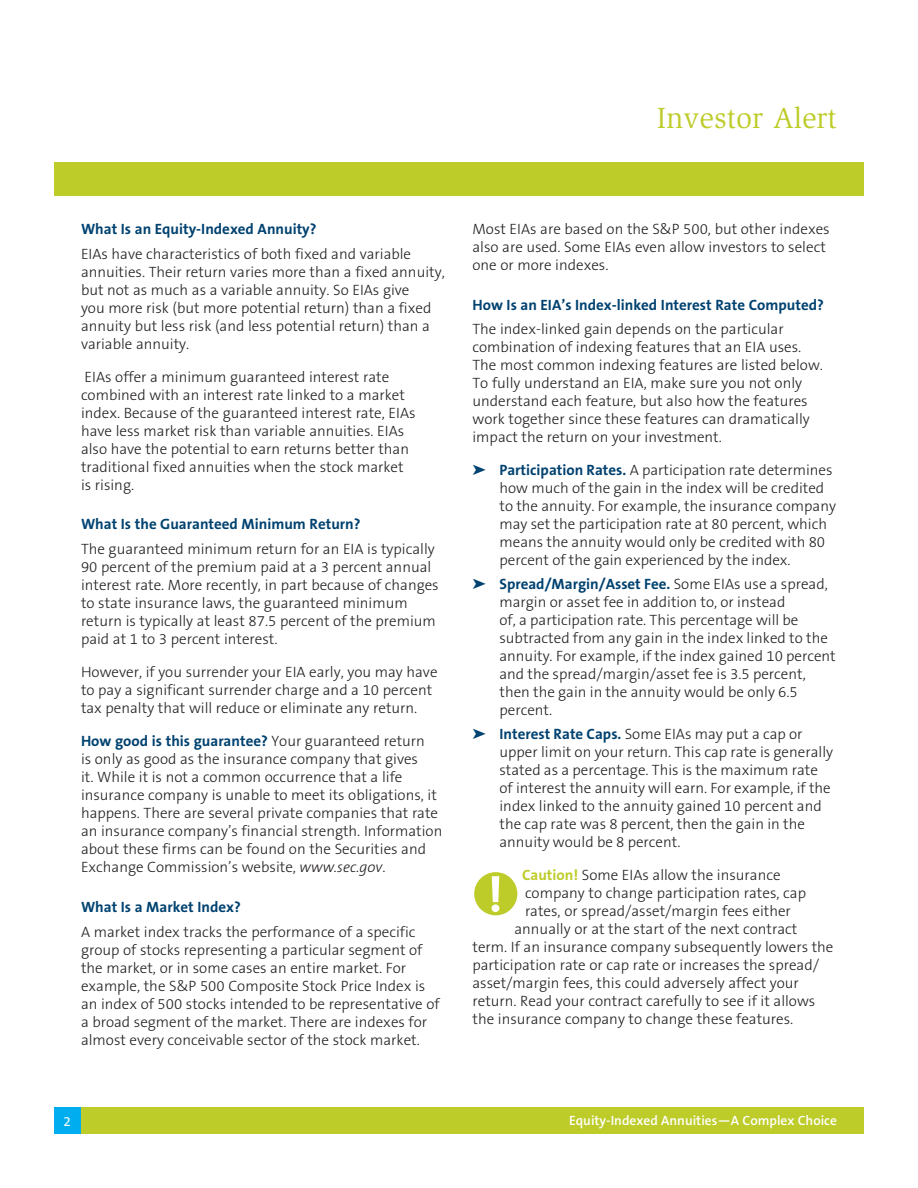
<style>
.page{position:relative;width:918px;height:1188px;background:#fff}
.page>*{position:absolute;margin:0;border:0;box-sizing:border-box;transform-origin:0 0}
.t1{font:30px "Slimbach LT";color:#becc2a}
.text{font:300 15px/18px "The Sans B3";color:#231f20}
.text_head_sub{font:700 15px "The Sans B7";color:#004270}
.t2{font:600 13.5px "The Sans B6";color:#fff}
.footer{font:13.5px "The Sans B5 Plain";color:#fff}
.s1{font-family:"The Sans B7";font-weight:700;color:#004270}
.s2{font-style:italic}
.s3{color:#004270}
.s4{font-family:"The Sans B7";font-weight:700;color:#becc2a}
</style>
<div class="page">
<div style="left:54px;top:162px;width:810px;height:34px;background:#becc2a"></div>
<div style="left:81px;top:1107px;width:783px;height:27px;background:#becc2a"></div>
<div style="left:54px;top:1107px;width:27px;height:27px;background:#00aeef"></div>
<svg style="left:474px;top:872px;width:43px;height:43px"></svg>
<h1 class="t1" style="left:657px;top:100px;width:182px">Investor Alert</h1>
<p class="text_head_sub" style="left:81px;top:221px;width:237px">What Is an Equity-Indexed Annuity?</p>
<p class="text" style="left:81px;top:245px;width:365px">EIAs have characteristics of both fixed and variable annuities. Their return varies more than a fixed annuity, but not as much as a variable annuity. So EIAs give<br>you more risk (but more potential return) than a fixed annuity but less risk (and less potential return) than a variable annuity.</p>
<p class="text" style="left:81px;top:368px;width:336px">EIAs offer a minimum guaranteed interest rate combined with an interest rate linked to a market index. Because of the guaranteed interest rate, EIAs have less market risk than variable annuities. EIAs also have the potential to earn returns better than traditional fixed annuities when the stock market is rising.</p>
<p class="text_head_sub" style="left:81px;top:516px;width:281px">What Is the Guaranteed Minimum Return?</p>
<p class="text" style="left:81px;top:540px;width:359px">The guaranteed minimum return for an EIA is typically 90 percent of the premium paid at a 3 percent annual interest rate. More recently, in part because of changes to state insurance laws, the guaranteed minimum return is typically at least 87.5 percent of the premium paid at 1 to 3 percent interest.</p>
<p class="text" style="left:81px;top:663px;width:358px">However, if you surrender your EIA early, you may have to pay a significant surrender charge and a 10 percent tax penalty that will reduce or eliminate any return.</p>
<p class="text" style="left:81px;top:732px;width:363px"><span class="s1">How good is this guarantee?</span> Your guaranteed return<br>is only as good as the insurance company that gives<br>it. While it is not a common occurrence that a life insurance company is unable to meet its obligations, it happens. There are several private companies that rate an insurance company’s financial strength. Information about these firms can be found on the Securities and Exchange Commission’s website, <span class="s2">www.sec.gov</span>.</p>
<p class="text_head_sub" style="left:81px;top:899px;width:161px">What Is a Market Index?</p>
<p class="text" style="left:81px;top:923px;width:360px">A market index tracks the performance of a specific group of stocks representing a particular segment of the market, or in some cases an entire market. For example, the S&amp;P 500 Composite Stock Price Index is an index of 500 stocks intended to be representative of a broad segment of the market. There are indexes for almost every conceivable sector of the stock market.</p>
<p class="text" style="left:472px;top:220px;width:359px">Most EIAs are based on the S&amp;P 500, but other indexes also are used. Some EIAs even allow investors to select one or more indexes.</p>
<p class="text_head_sub" style="left:472px;top:296px;width:353px">How Is an EIA’s Index-linked Interest Rate Computed?</p>
<p class="text" style="left:472px;top:321px;width:352px">The index-linked gain depends on the particular combination of indexing features that an EIA uses.<br>The most common indexing features are listed below.<br>To fully understand an EIA, make sure you not only understand each feature, but also how the features work together since these features can dramatically impact the return on your investment.</p>
<p class="text" style="left:500px;top:462px;width:338px;text-indent:-27px"><span class="s3">➤</span> <span class="s1">Participation Rates.</span> A participation rate determines how much of the gain in the index will be credited to the annuity. For example, the insurance company may set the participation rate at 80 percent, which means the annuity would only be credited with 80 percent of the gain experienced by the index.</p>
<p class="text" style="left:500px;top:576px;width:338px;text-indent:-27px"><span class="s3">➤</span> <span class="s1">Spread/Margin/Asset Fee.</span> Some EIAs use a spread, margin or asset fee in addition to, or instead<br>of, a participation rate. This percentage will be subtracted from any gain in the index linked to the annuity. For example, if the index gained 10 percent and the spread/margin/asset fee is 3.5 percent, then the gain in the annuity would be only 6.5 percent.</p>
<p class="text" style="left:500px;top:726px;width:335px;text-indent:-27px"><span class="s3">➤</span> <span class="s1">Interest Rate Caps.</span> Some EIAs may put a cap or upper limit on your return. This cap rate is generally stated as a percentage. This is the maximum rate of interest the annuity will earn. For example, if the index linked to the annuity gained 10 percent and the cap rate was 8 percent, then the gain in the annuity would be 8 percent.</p>
<p class="text" style="left:522px;top:867px;width:260px"><span class="s4">Caution!</span> Some EIAs allow the insurance</p>
<p class="text" style="left:525px;top:885px;width:283px">company to change participation rates, cap</p>
<p class="text" style="left:525px;top:903px;width:267px">rates, or spread/asset/margin fees either</p>
<p class="text" style="left:514px;top:921px;width:284px">annually or at the start of the next contract</p>
<p class="text" style="left:472px;top:939px;width:363px">term. If an insurance company subsequently lowers the</p>
<p class="text" style="left:472px;top:957px;width:348px">participation rate or cap rate or increases the spread/</p>
<p class="text" style="left:472px;top:975px;width:328px">asset/margin fees, this could adversely affect your</p>
<p class="text" style="left:472px;top:993px;width:344px">return. Read your contract carefully to see if it allows</p>
<p class="text" style="left:472px;top:1011px;width:322px">the insurance company to change these features.</p>
<p class="footer" style="left:64px;top:1114px;width:9px">2</p>
<p class="t2" style="left:569px;top:1113px;width:269px">Equity-Indexed Annuities—A Complex Choice</p>
</div>
